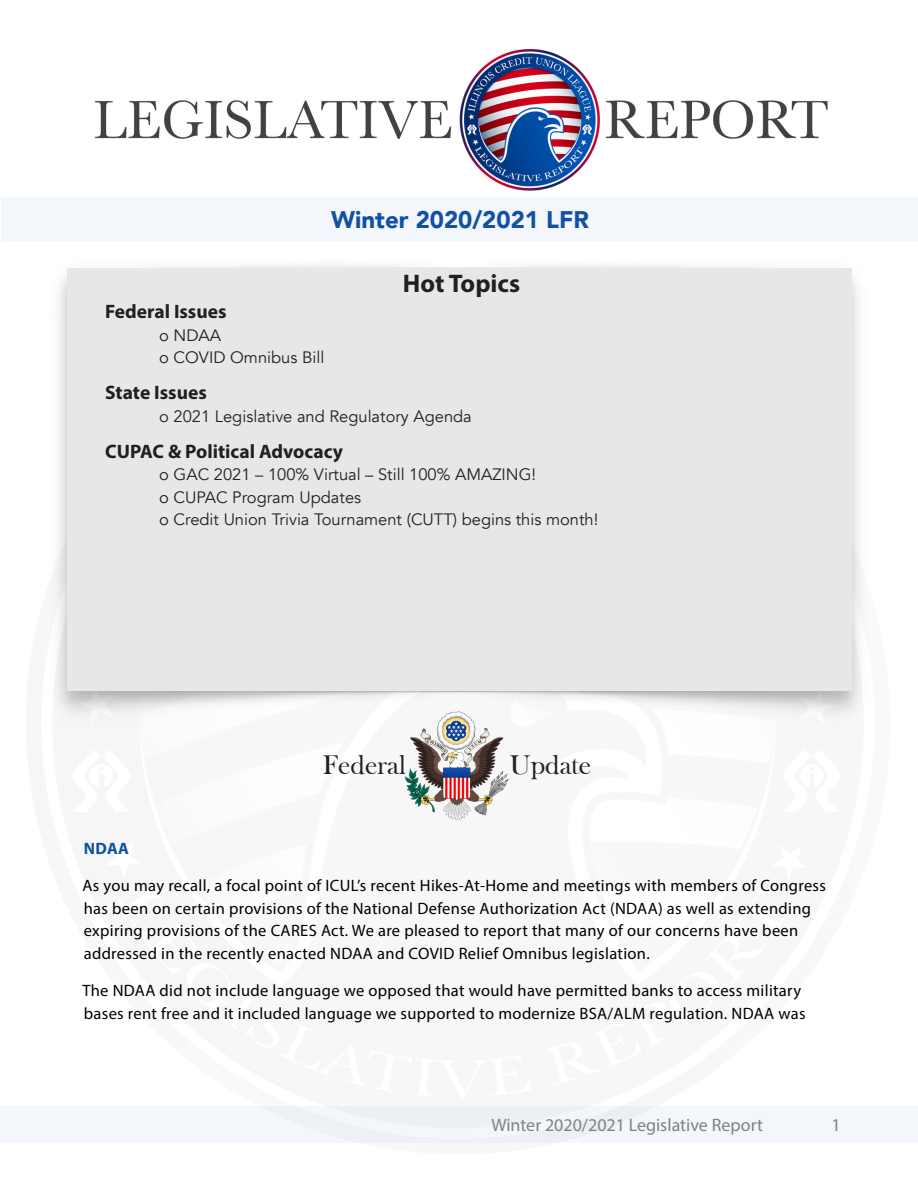
<style>
.page{position:relative;width:918px;height:1188px;background:#fff}
.page>*{position:absolute;margin:0;border:0;box-sizing:border-box;transform-origin:0 0}
.t1{font:27.75px "Bask Old Face";color:#231f20}
.t2{font:700 25.5px "Myriad Pro";color:#231f20}
.t3{font:900 24px "Avenir";color:#1150a3}
.t4{font:700 19.5px "Myriad Pro";color:#231f20}
.t5{font:18px "Myriad Pro";color:#808285}
.t6{font:16.5px/22.5px "Myriad Pro";letter-spacing:.02em;color:#000}
.t7{font:16.5px/22.5px "Avenir";color:#231f20}
.t8{font:700 16.5px "Myriad Pro";color:#0e52a2}
</style>
<div class="page">
<div style="left:0;top:1106px;width:918px;height:37px;background:#f3f6fa"></div>
<img style="left:95px;top:49px;width:733px;height:142px">
<div style="left:1px;top:197px;width:917px;height:45px;background:#f3f6fa"></div>
<div style="left:67px;top:268px;width:785px;height:423px;background:#e6e7e9"></div>
<img style="left:400px;top:709px;width:114px;height:112px">
<p class="t3" style="left:331px;top:199px;width:259px">Winter 2020/2021 LFR</p>
<p class="t2" style="left:403px;top:267px;width:119px">Hot Topics</p>
<p class="t4" style="left:105px;top:299px;width:123px">Federal Issues</p>
<p class="t7" style="left:159px;top:324px;width:167px">o NDAA<br>o COVID Omnibus Bill</p>
<p class="t4" style="left:105px;top:380px;width:103px">State Issues</p>
<p class="t7" style="left:159px;top:405px;width:314px">o 2021 Legislative and Regulatory Agenda</p>
<p class="t4" style="left:105px;top:439px;width:239px">CUPAC &amp; Political Advocacy</p>
<p class="t7" style="left:159px;top:464px;width:379px">o GAC 2021 – 100% Virtual – Still 100% AMAZING!</p>
<p class="t7" style="left:159px;top:486px;width:204px">o CUPAC Program Updates</p>
<p class="t7" style="left:159px;top:509px;width:441px">o Credit Union Trivia Tournament (CUTT) begins this month!</p>
<p class="t1" style="left:323px;top:750px;width:84px">Federal</p>
<p class="t1" style="left:510px;top:750px;width:83px">Update</p>
<p class="t8" style="left:84px;top:837px;width:47px">NDAA</p>
<p class="t6" style="left:83px;top:874px;width:745px">As you may recall, a focal point of ICUL’s recent Hikes-At-Home and meetings with members of Congress has been on certain provisions of the National Defense Authorization Act (NDAA) as well as extending expiring provisions of the CARES Act. We are pleased to report that many of our concerns have been addressed in the recently enacted NDAA and COVID Relief Omnibus legislation.</p>
<p class="t6" style="left:82px;top:979px;width:725px">The NDAA did not include language we opposed that would have permitted banks to access military bases rent free and it included language we supported to modernize BSA/ALM regulation. NDAA was</p>
<p class="t5" style="left:491px;top:1114px;width:273px">Winter 2020/2021 Legislative Report</p>
<p class="t5" style="left:832px;top:1114px;width:11px">1</p>
</div>
